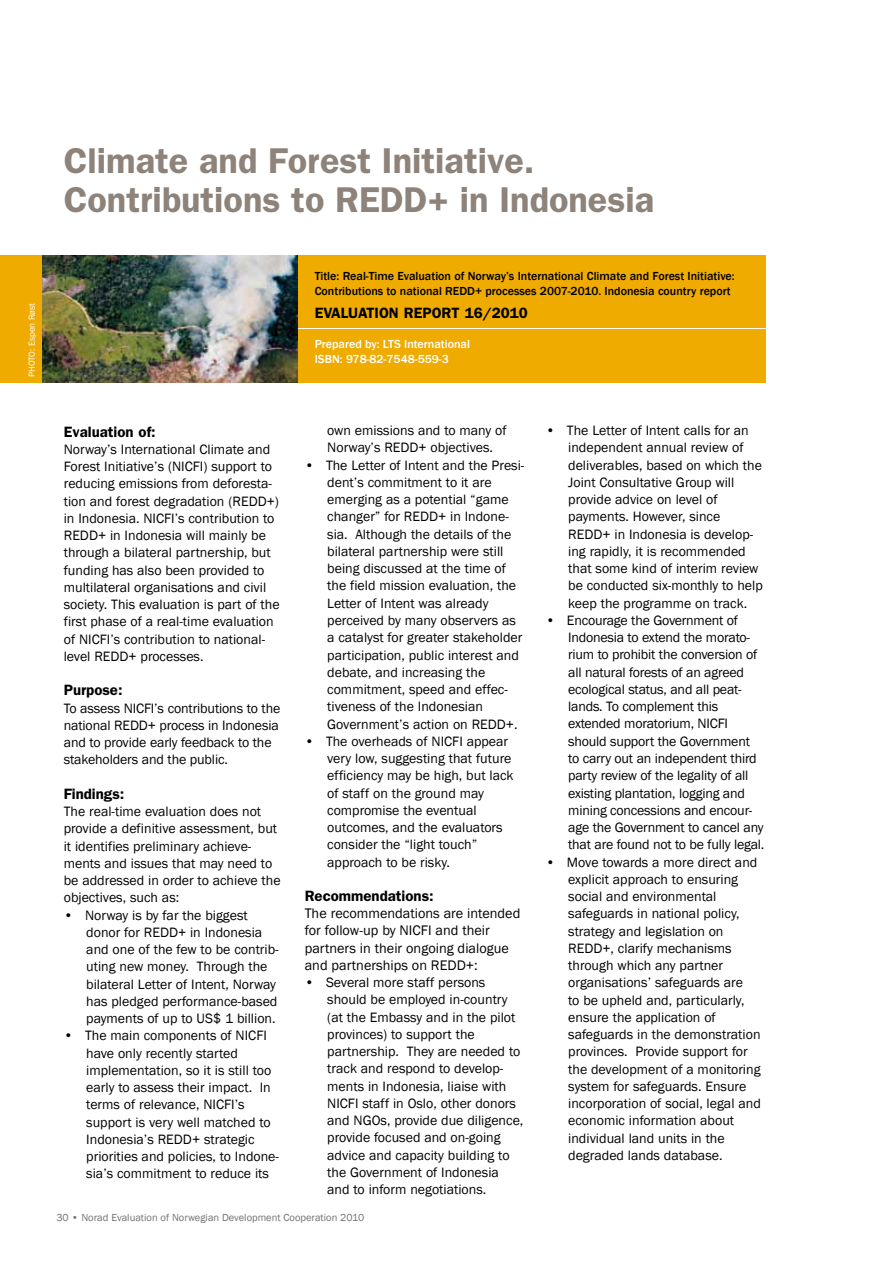
<style>
.page{position:relative;width:893px;height:1263px;background:#fff}
.page>*{position:absolute;margin:0;border:0;box-sizing:border-box;transform-origin:0 0}
.t1{font:600 36px/39px "Franklin Gothic";color:#8e837a}
.t2{font:600 15px "Franklin Gothic";color:#000}
.t3{font:14.25px/17.2px "Franklin Gothic";color:#000}
.t4{font:13.95px/17.2px "Franklin Gothic";color:#000}
.t5{font:500 12px/15px "Franklin Gothic";color:#000}
.t6{font:500 12px/15px "Franklin Gothic";color:#fff}
.t7{font:10.5px "Franklin Gothic";color:#707172}
.t8{font:9px "Franklin Gothic";color:#fff}
</style>
<div class="page">
<div style="left:0;top:255px;width:765px;height:128px;background:#efab00"></div>
<hr style="left:298px;top:328px;width:595px;height:1px;background:#fff">
<img style="left:43px;top:255px;width:255px;height:128px">
<h1 class="t1" style="left:64px;top:142px;width:592px">Climate and Forest Initiative.<br>Contributions to REDD+ in Indonesia</h1>
<p class="t8" style="left:26px;top:377px;width:75px;rotate:-90deg">photo: Espen Røst</p>
<p class="t5" style="left:315px;top:269px;width:422px">Title: Real-Time Evaluation of Norway’s International Climate and Forest Initiative:<br>Contributions to national REDD+ processes 2007-2010. Indonesia country report</p>
<p class="t2" style="left:315px;top:304px;width:26px">Evaluati</p>
<p class="t2" style="left:379px;top:304px;width:150px">on Report 16/2010</p>
<p class="t6" style="left:315px;top:337px;width:157px">Prepared by: LTS International<br>ISBN: 978-82-7548-559-3</p>
<p class="t2" style="left:64px;top:422px;width:93px">Evaluation of:</p>
<p class="t4" style="left:64px;top:441px;width:217px">Norway’s International Climate and Forest Initiative’s (NICFI) support to reducing emissions from deforesta&shy;tion and forest degradation (REDD+) in Indonesia. NICFI’s contribution to REDD+ in Indonesia will mainly be through a bilateral partnership, but funding has also been provided to multilateral organisations and civil society. This evaluation is part of the first phase of a real-time evaluation of NICFI’s contribution to national&shy;level REDD+ processes.</p>
<p class="t2" style="left:64px;top:681px;width:60px">Purpose:</p>
<p class="t4" style="left:64px;top:699px;width:218px">To assess NICFI’s contributions to the national REDD+ process in Indonesia and to provide early feedback to the stakeholders and the public.</p>
<p class="t2" style="left:64px;top:785px;width:62px">Findings:</p>
<p class="t4" style="left:64px;top:803px;width:218px">The real-time evaluation does not provide a definitive assessment, but it identifies preliminary achieve&shy;ments and issues that may need to be addressed in order to achieve the objectives, such as:</p>
<p class="t4" style="left:86px;top:907px;width:194px;text-indent:-23px">• Norway is by far the biggest donor for REDD+ in Indonesia and one of the few to be contrib&shy;uting new money. Through the bilateral Letter of Intent, Norway has pledged performance-based payments of up to US$ 1 billion.</p>
<p class="t4" style="left:86px;top:1027px;width:194px;text-indent:-23px">• The main components of NICFI have only recently started implementation, so it is still too early to assess their impact. In terms of relevance, NICFI’s support is very well matched to<br>Indonesia’s REDD+ strategic priorities and policies, to Indone&shy;sia’s commitment to reduce its</p>
<p class="t4" style="left:327px;top:422px;width:181px">own emissions and to many of<br>Norway’s REDD+ objectives.</p>
<p class="t4" style="left:327px;top:457px;width:199px;text-indent:-23px">• The Letter of Intent and the Presi&shy;dent’s commitment to it are emerging as a potential “game changer” for REDD+ in Indone&shy;sia. Although the details of the bilateral partnership were still being discussed at the time of the field mission evaluation, the<br>Letter of Intent was already perceived by many observers as a catalyst for greater stakeholder participation, public interest and debate, and increasing the commitment, speed and effec&shy;tiveness of the Indonesian<br>Government’s action on REDD+.</p>
<p class="t4" style="left:327px;top:733px;width:188px;text-indent:-23px">• The overheads of NICFI appear very low, suggesting that future efficiency may be high, but lack of staff on the ground may compromise the eventual outcomes, and the evaluators consider the “light touch” approach to be risky.</p>
<p class="t2" style="left:305px;top:887px;width:130px">Recommendations:</p>
<p class="t3" style="left:305px;top:905px;width:217px">The recommendations are intended for follow-up by NICFI and their partners in their ongoing dialogue and partnerships on REDD+:</p>
<p class="t4" style="left:327px;top:974px;width:198px;text-indent:-23px">• Several more staff persons should be employed in-country (at the Embassy and in the pilot provinces) to support the partnership. They are needed to track and respond to develop&shy;ments in Indonesia, liaise with<br>NICFI staff in Oslo, other donors and NGOs, provide due diligence, provide focused and on-going advice and capacity building to the Government of Indonesia and to inform negotiations.</p>
<p class="t4" style="left:568px;top:422px;width:196px;text-indent:-23px">• The Letter of Intent calls for an independent annual review of deliverables, based on which the<br>Joint Consultative Group will provide advice on level of payments. However, since<br>REDD+ in Indonesia is develop&shy;ing rapidly, it is recommended that some kind of interim review be conducted six-monthly to help keep the programme on track.</p>
<p class="t4" style="left:568px;top:612px;width:198px;text-indent:-23px">• Encourage the Government of<br>Indonesia to extend the morato&shy;rium to prohibit the conversion of all natural forests of an agreed ecological status, and all peat&shy;lands. To complement this extended moratorium, NICFI should support the Government to carry out an independent third party review of the legality of all existing plantation, logging and mining concessions and encour&shy;age the Government to cancel any that are found not to be fully legal.</p>
<p class="t4" style="left:568px;top:853px;width:194px;text-indent:-23px">• Move towards a more direct and explicit approach to ensuring social and environmental safeguards in national policy, strategy and legislation on<br>REDD+, clarify mechanisms through which any partner organisations’ safeguards are<br>to be upheld and, particularly, ensure the application of safeguards in the demonstration provinces. Provide support for the development of a monitoring system for safeguards. Ensure incorporation of social, legal and economic information about individual land units in the degraded lands database.</p>
<p class="t7" style="left:56px;top:1211px;width:309px">30 • Norad Evaluation of Norwegian Development Cooperation 2010</p>
</div>
